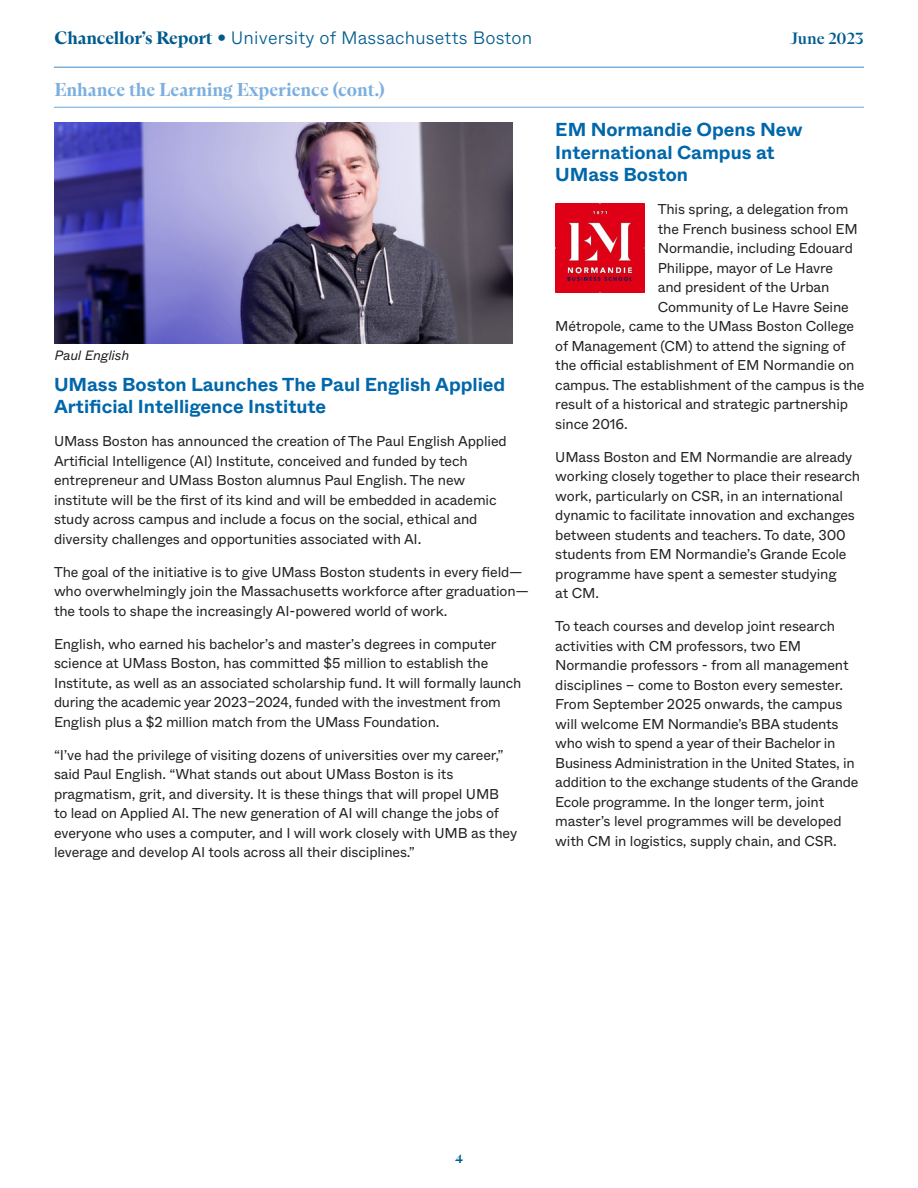
<style>
.page{position:relative;width:918px;height:1188px;background:#fff}
.page>*{position:absolute;margin:0;border:0;box-sizing:border-box;transform-origin:0 0}
.B_head_sw{font:700 18.75px/22.5px "ABC Whyte";color:#0067aa}
.section_head_sw{font:700 18.75px "ABC Arizona Serif";color:#7cafde}
.t1{font:300 18px "ABC Whyte";letter-spacing:.01em;color:#005b8d}
.t2{font:500 16.5px "ABC Arizona Serif";letter-spacing:-.01em;color:#005b8d}
.Body_Copy_sw{font:14.25px/19.5px "ABC Whyte";letter-spacing:-.01em;color:#231f20}
.t3{font:italic 13.5px "ABC Whyte";letter-spacing:-.01em;color:#231f20}
.t4{font:700 12.75px "ABC Arizona Serif";color:#005b8d}
.s1{font-family:"ABC Arizona Serif";font-weight:700}
.s2{font-style:inherit}
</style>
<div class="page">
<hr style="left:54px;top:67px;width:810px;height:1px;background:#7cafde">
<hr style="left:54px;top:107px;width:810px;height:1px;background:#7cafde">
<img style="left:54px;top:122px;width:459px;height:221px">
<img style="left:555px;top:203px;width:89px;height:89px">
<p class="t1" style="left:55px;top:27px;width:479px"><span class="s1">Chancellor’s Report</span> <span class="s2">•</span> University of Massachusetts Boston</p>
<p class="t2" style="left:790px;top:30px;width:75px">June 2023</p>
<p class="section_head_sw" style="left:55px;top:79px;width:332px">Enhance the Learning Experience (cont.)</p>
<p class="t3" style="left:55px;top:346px;width:76px">Paul English</p>
<p class="B_head_sw" style="left:54px;top:373px;width:453px">UMass Boston Launches The Paul English Applied<br>Artificial Intelligence Institute</p>
<p class="Body_Copy_sw" style="left:54px;top:432px;width:454px">UMass Boston has announced the creation of The Paul English Applied<br>Artificial Intelligence (AI) Institute, conceived and funded by tech</p>
<p class="Body_Copy_sw" style="left:54px;top:471px;width:413px">entrepreneur and UMass Boston alumnus Paul English. The new</p>
<p class="Body_Copy_sw" style="left:54px;top:490px;width:444px">institute will be the first of its kind and will be embedded in academic study across campus and include a focus on the social, ethical and</p>
<p class="Body_Copy_sw" style="left:54px;top:529px;width:369px">diversity challenges and opportunities associated with AI.</p>
<p class="Body_Copy_sw" style="left:54px;top:562px;width:476px">The goal of the initiative is to give UMass Boston students in every field— who overwhelmingly join the Massachusetts workforce after graduation— the tools to shape the increasingly AI-powered world of work.</p>
<p class="Body_Copy_sw" style="left:54px;top:634px;width:444px">English, who earned his bachelor’s and master’s degrees in computer</p>
<p class="Body_Copy_sw" style="left:54px;top:654px;width:436px">science at UMass Boston, has committed $5 million to establish the</p>
<p class="Body_Copy_sw" style="left:54px;top:673px;width:469px">Institute, as well as an associated scholarship fund. It will formally launch during the academic year 2023–2024, funded with the investment from<br>English plus a $2 million match from the UMass Foundation.</p>
<p class="Body_Copy_sw" style="left:54px;top:745px;width:451px">“I’ve had the privilege of visiting dozens of universities over my career,”</p>
<p class="Body_Copy_sw" style="left:54px;top:765px;width:401px">said Paul English. “What stands out about UMass Boston is its</p>
<p class="Body_Copy_sw" style="left:54px;top:784px;width:465px">pragmatism, grit, and diversity. It is these things that will propel UMB<br>to lead on Applied AI. The new generation of AI will change the jobs of everyone who uses a computer, and I will work closely with UMB as they leverage and develop AI tools across all their disciplines.”</p>
<p class="B_head_sw" style="left:555px;top:119px;width:249px">EM Normandie Opens New<br>International Campus at</p>
<p class="B_head_sw" style="left:555px;top:164px;width:134px">UMass Boston</p>
<p class="Body_Copy_sw" style="left:658px;top:200px;width:192px">This spring, a delegation from</p>
<p class="Body_Copy_sw" style="left:658px;top:219px;width:202px">the French business school EM</p>
<p class="Body_Copy_sw" style="left:658px;top:239px;width:197px">Normandie, including Edouard</p>
<p class="Body_Copy_sw" style="left:658px;top:258px;width:177px">Philippe, mayor of Le Havre</p>
<p class="Body_Copy_sw" style="left:658px;top:278px;width:173px">and president of the Urban</p>
<p class="Body_Copy_sw" style="left:658px;top:297px;width:193px">Community of Le Havre Seine</p>
<p class="Body_Copy_sw" style="left:555px;top:317px;width:300px">Métropole, came to the UMass Boston College</p>
<p class="Body_Copy_sw" style="left:555px;top:336px;width:292px">of Management (CM) to attend the signing of</p>
<p class="Body_Copy_sw" style="left:555px;top:356px;width:301px">the official establishment of EM Normandie on</p>
<p class="Body_Copy_sw" style="left:555px;top:375px;width:311px">campus. The establishment of the campus is the</p>
<p class="Body_Copy_sw" style="left:555px;top:395px;width:294px">result of a historical and strategic partnership</p>
<p class="Body_Copy_sw" style="left:555px;top:414px;width:74px">since 2016.</p>
<p class="Body_Copy_sw" style="left:555px;top:447px;width:306px">UMass Boston and EM Normandie are already working closely together to place their research work, particularly on CSR, in an international dynamic to facilitate innovation and exchanges between students and teachers. To date, 300 students from EM Normandie’s Grande Ecole programme have spent a semester studying</p>
<p class="Body_Copy_sw" style="left:555px;top:584px;width:45px">at CM.</p>
<p class="Body_Copy_sw" style="left:555px;top:617px;width:281px">To teach courses and develop joint research</p>
<p class="Body_Copy_sw" style="left:555px;top:636px;width:247px">activities with CM professors, two EM</p>
<p class="Body_Copy_sw" style="left:555px;top:656px;width:295px">Normandie professors - from all management disciplines – come to Boston every semester.<br>From September 2025 onwards, the campus will welcome EM Normandie’s BBA students who wish to spend a year of their Bachelor in</p>
<p class="Body_Copy_sw" style="left:555px;top:753px;width:304px">Business Administration in the United States, in addition to the exchange students of the Grande<br>Ecole programme. In the longer term, joint</p>
<p class="Body_Copy_sw" style="left:555px;top:812px;width:288px">master’s level programmes will be developed with CM in logistics, supply chain, and CSR.</p>
<p class="t4" style="left:455px;top:1152px;width:9px">4</p>
</div>
